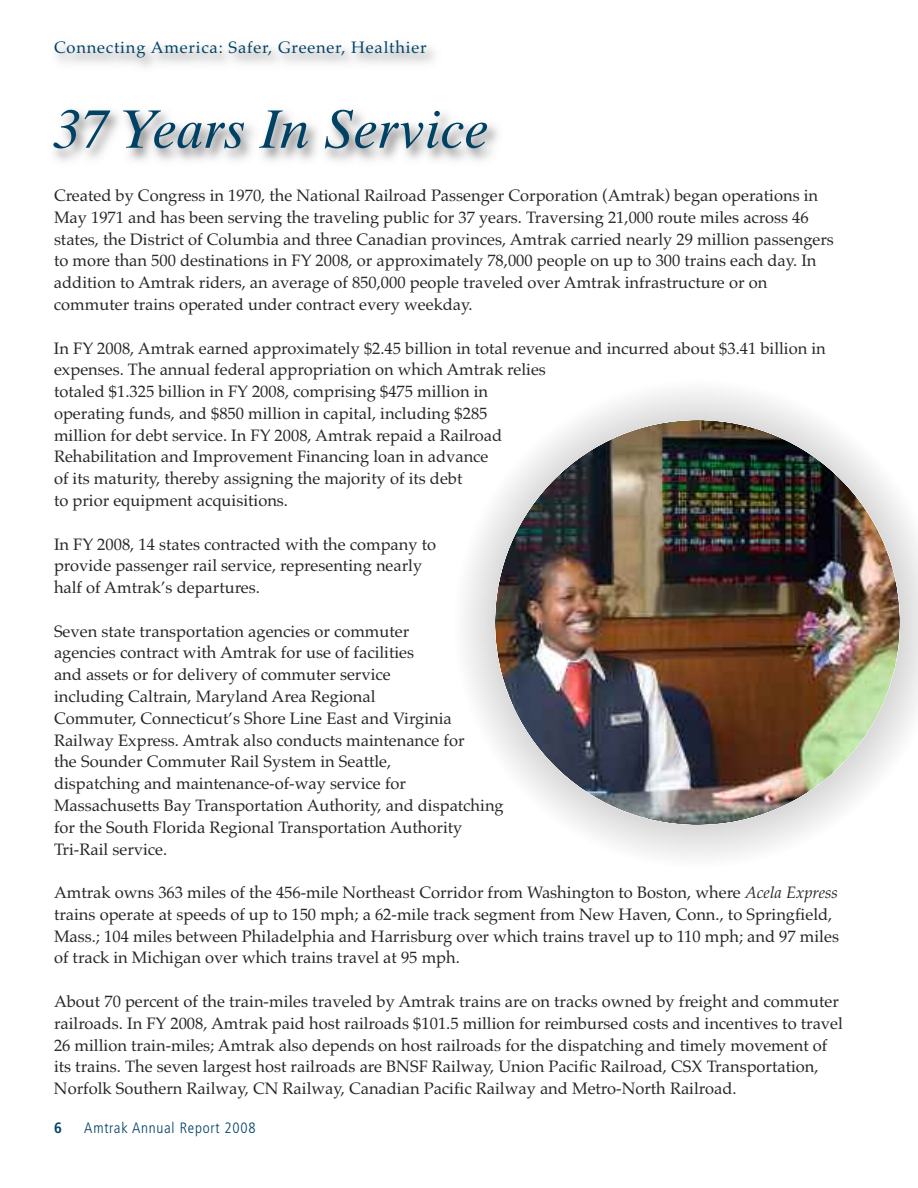
<style>
.page{position:relative;width:918px;height:1188px;background:#fff}
.page>*{position:absolute;margin:0;border:0;box-sizing:border-box;transform-origin:0 0}
.t1{font:italic 54px "Times Ten";color:#004265}
.t2{font:16.5px/21.8px "Palatino";color:#272627}
.t3{font:16.5px "Palatino";letter-spacing:.05em;color:#004265}
.t4{font:300 condensed 15px "Frutiger";letter-spacing:.05em;color:#004265}
.t5{font:700 condensed 15px "Frutiger";color:#004265}
.s1{font-style:italic}
</style>
<div class="page">
<svg style="left:465px;top:391px;width:453px;height:466px"></svg>
<img style="left:54px;top:111px;width:444px;height:50px">
<img style="left:495px;top:420px;width:405px;height:405px;border-radius:50%">
<p class="t3" style="left:54px;top:37px;width:374px">Connecting America: Safer, Greener, Healthier</p>
<h1 class="t1" style="left:54px;top:109px;width:436px">37 Years In Service</h1>
<p class="t2" style="left:54px;top:185px;width:781px">Created by Congress in 1970, the National Railroad Passenger Corporation (Amtrak) began operations in May 1971 and has been serving the traveling public for 37 years. Traversing 21,000 route miles across 46 states, the District of Columbia and three Canadian provinces, Amtrak carried nearly 29 million passengers to more than 500 destinations in FY 2008, or approximately 78,000 people on up to 300 trains each day. In addition to Amtrak riders, an average of 850,000 people traveled over Amtrak infrastructure or on commuter trains operated under contract every weekday.</p>
<p class="t2" style="left:54px;top:337px;width:773px">In FY 2008, Amtrak earned approximately $2.45 billion in total revenue and incurred about $3.41 billion in expenses. The annual federal appropriation on which Amtrak relies<br>totaled $1.325 billion in FY 2008, comprising $475 million in<br>operating funds, and $850 million in capital, including $285<br>million for debt service. In FY 2008, Amtrak repaid a Railroad<br>Rehabilitation and Improvement Financing loan in advance<br>of its maturity, thereby assigning the majority of its debt<br>to prior equipment acquisitions.</p>
<p class="t2" style="left:54px;top:533px;width:384px">In FY 2008, 14 states contracted with the company to provide passenger rail service, representing nearly half of Amtrak’s departures.</p>
<p class="t2" style="left:54px;top:620px;width:451px">Seven state transportation agencies or commuter<br>agencies contract with Amtrak for use of facilities<br>and assets or for delivery of commuter service<br>including Caltrain, Maryland Area Regional<br>Commuter, Connecticut’s Shore Line East and Virginia Railway Express. Amtrak also conducts maintenance for<br>the Sounder Commuter Rail System in Seattle,<br>dispatching and maintenance-of-way service for Massachusetts Bay Transportation Authority, and dispatching for the South Florida Regional Transportation Authority Tri-Rail service.</p>
<p class="t2" style="left:54px;top:882px;width:787px">Amtrak owns 363 miles of the 456-mile Northeast Corridor from Washington to Boston, where <span class="s1">Acela Express </span>trains operate at speeds of up to 150 mph; a 62-mile track segment from New Haven, Conn., to Springfield, Mass.; 104 miles between Philadelphia and Harrisburg over which trains travel up to 110 mph; and 97 miles of track in Michigan over which trains travel at 95 mph.</p>
<p class="t2" style="left:54px;top:990px;width:791px">About 70 percent of the train-miles traveled by Amtrak trains are on tracks owned by freight and commuter railroads. In FY 2008, Amtrak paid host railroads $101.5 million for reimbursed costs and incentives to travel 26 million train-miles; Amtrak also depends on host railroads for the dispatching and timely movement of its trains. The seven largest host railroads are BNSF Railway, Union Pacific Railroad, CSX Transportation, Norfolk Southern Railway, CN Railway, Canadian Pacific Railway and Metro-North Railroad.</p>
<p class="t5" style="left:54px;top:1122px;width:9px">6</p>
<p class="t4" style="left:84px;top:1122px;width:173px">Amtrak Annual Report 2008</p>
</div>
